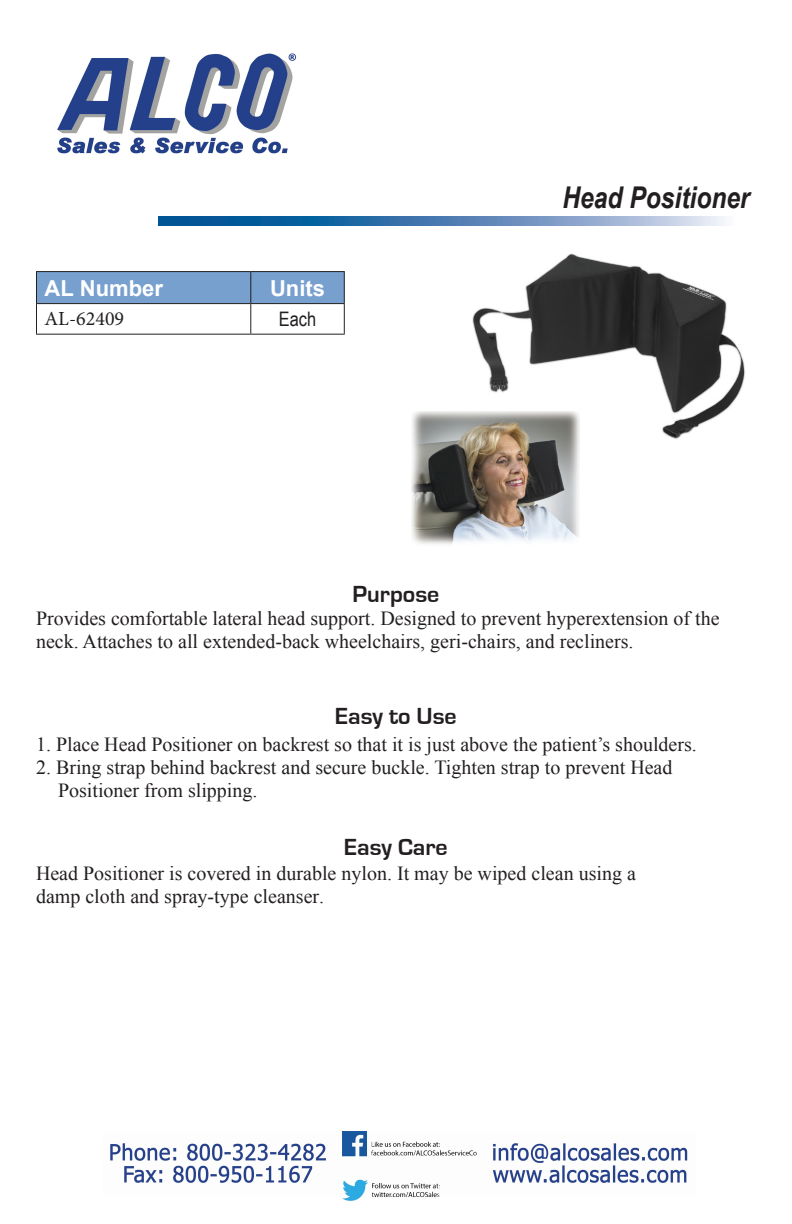
<style>
.page{position:relative;width:792px;height:1224px;background:#fff}
.page>*{position:absolute;margin:0;border:0;box-sizing:border-box;transform-origin:0 0}
.t1{font:italic 700 30px "Arial Narrow";color:#231f20}
.t2{font:700 24px "Eurostile";color:#231f20}
.t3{font:700 22px "Arial";color:#fff}
.t4{font:20px/22.6px "Times New Roman";color:#231f20}
.t5{font:20px "Minion Pro";color:#231f20}
.t6{font:20px "Arial Narrow";color:#231f20}
</style>
<div class="page">
<svg style="left:158px;top:217px;width:568px;height:9px;background:#5487b7"></svg>
<img style="left:463px;top:253px;width:282px;height:193px">
<img style="left:412px;top:412px;width:167px;height:132px">
<div style="left:37px;top:272px;width:307px;height:31px;background:#77a0cf"></div>
<hr style="left:36px;top:271px;width:215px;height:1px;background:#231f20">
<hr style="left:36px;top:272px;width:1px;height:31px;background:#231f20">
<hr style="left:251px;top:271px;width:94px;height:1px;background:#231f20">
<hr style="left:250px;top:272px;width:1px;height:31px;background:#231f20">
<hr style="left:344px;top:272px;width:1px;height:31px;background:#231f20">
<hr style="left:36px;top:303px;width:215px;height:1px;background:#231f20">
<hr style="left:36px;top:304px;width:1px;height:30px;background:#231f20">
<hr style="left:251px;top:303px;width:94px;height:1px;background:#231f20">
<hr style="left:250px;top:304px;width:1px;height:30px;background:#231f20">
<hr style="left:344px;top:304px;width:1px;height:30px;background:#231f20">
<hr style="left:36px;top:334px;width:215px;height:1px;background:#231f20">
<hr style="left:251px;top:334px;width:94px;height:1px;background:#231f20">
<img style="left:57px;top:53px;width:240px;height:101px">
<img style="left:110px;top:1132px;width:578px;height:51px">
<img style="left:343px;top:1132px;width:137px;height:68px">
<p class="t3" style="left:44px;top:272px;width:120px">AL Number</p>
<p class="t3" style="left:270px;top:273px;width:56px">Units</p>
<p class="t5" style="left:44px;top:305px;width:81px">AL-62409</p>
<p class="t6" style="left:279px;top:304px;width:39px">Each</p>
<p class="t1" style="left:562px;top:175px;width:189px">Head Positioner</p>
<p class="t2" style="left:353px;top:581px;width:88px">Purpose</p>
<p class="t4" style="left:36px;top:607px;width:685px">Provides comfortable lateral head support. Designed to prevent hyperextension of the neck. Attaches to all extended-back wheelchairs, geri-chairs, and recliners.</p>
<p class="t2" style="left:335px;top:703px;width:123px">Easy to Use</p>
<p class="t4" style="left:36px;top:733px;width:662px">1. Place Head Positioner on backrest so that it is just above the patient’s shoulders.</p>
<p class="t4" style="left:36px;top:756px;width:638px">2. Bring strap behind backrest and secure buckle. Tighten strap to prevent Head</p>
<p class="t4" style="left:58px;top:779px;width:201px">Positioner from slipping.</p>
<p class="t2" style="left:344px;top:834px;width:105px">Easy Care</p>
<p class="t4" style="left:36px;top:861px;width:601px;line-height:23.4px">Head Positioner is covered in durable nylon. It may be wiped clean using a damp cloth and spray-type cleanser.</p>
</div>
